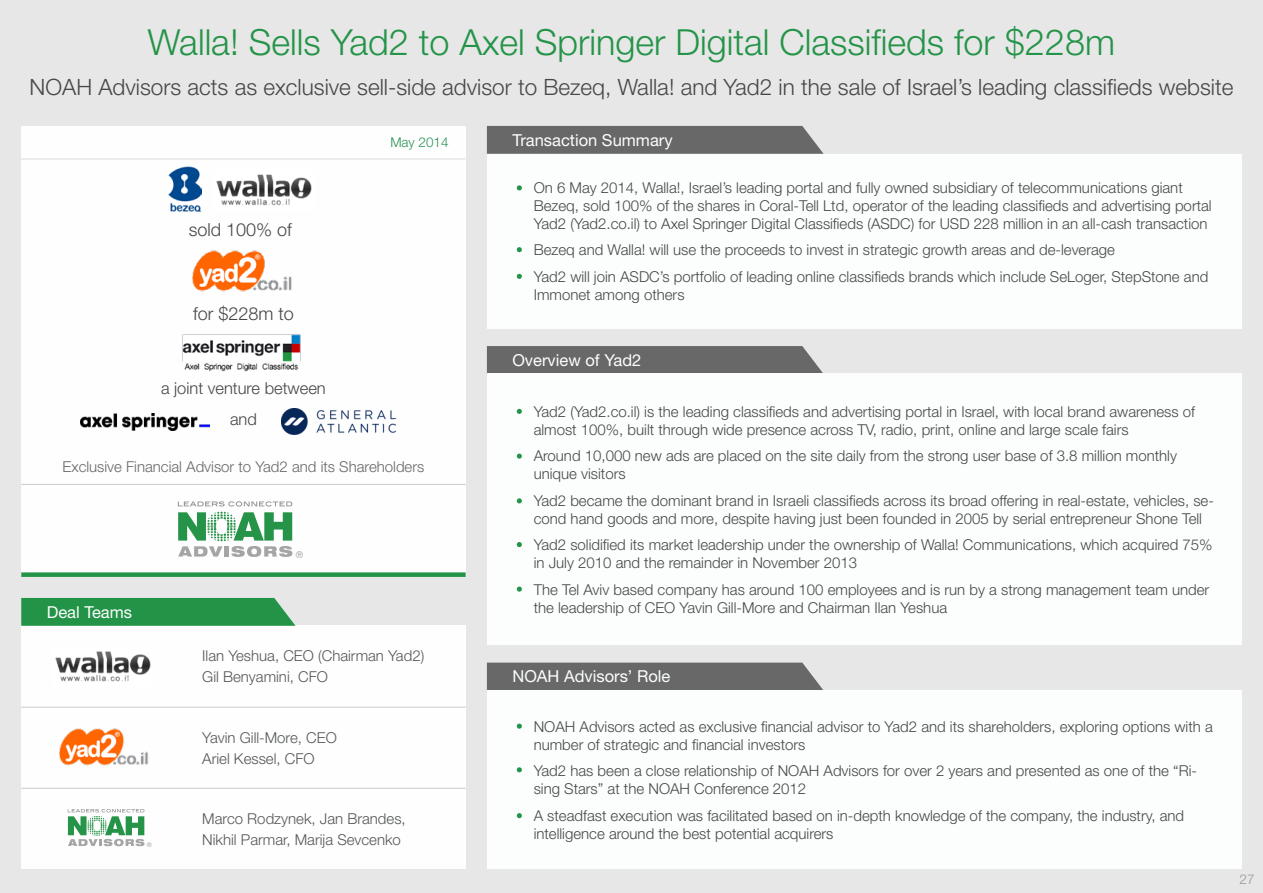
<style>
.page{position:relative;width:1263px;height:893px;background:#e7e7e7}
.page>*{position:absolute;margin:0;border:0;box-sizing:border-box;transform-origin:0 0}
.t1{font:300 36px "Helvetica Neue LT Std";color:#249448}
.t2{font:300 22.5px "Helvetica Neue LT Std";color:#474747}
.t3{font:300 18px "Helvetica Neue LT Std";color:#464646}
.t4{font:16.5px "Helvetica Neue LT Std";color:#fcfefe}
.t5{font:300 16.5px/30.9px "Helvetica Neue LT Std";color:#464646;text-align:center}
.t6{font:300 15px/18px "Helvetica Neue LT Std";color:#474747}
.t7{font:300 15px/21px "Helvetica Neue LT Std";color:#555757}
.t8{font:300 15px "Helvetica Neue LT Std";color:#686868}
.t9{font:300 13.5px "Helvetica Neue LT Std";color:#299555}
.t10{font:300 13.5px "Helvetica Neue LT Std";color:#989898}
.t11{font:9.15px "Helvetica Neue";color:#a5a5a5}
.t12{font:6.15px "Helvetica Neue";color:#a5a5a5}
</style>
<div class="page">
<div style="left:21px;top:126px;width:445px;height:449px;background:#fefefe"></div>
<div style="left:21px;top:626px;width:445px;height:243px;background:#fefefe"></div>
<hr style="left:21px;top:159px;width:445px;height:1px;background:#dcdcdc">
<div style="left:487px;top:126px;width:336px;height:28px;background:#686868"></div>
<svg style="left:487px;top:346px;width:336px;height:28px;background:#717171"></svg>
<div style="left:487px;top:663px;width:336px;height:27px;background:#686868"></div>
<div style="left:487px;top:154px;width:755px;height:174px;background:#fcfefe"></div>
<div style="left:487px;top:374px;width:755px;height:271px;background:#fcfefe"></div>
<div style="left:487px;top:690px;width:755px;height:179px;background:#fcfefe"></div>
<svg style="left:21px;top:598px;width:275px;height:28px;background:#2c974e"></svg>
<hr style="left:21px;top:484px;width:445px;height:1px;background:#cbcbcb">
<hr style="left:21px;top:707px;width:445px;height:1px;background:#cbcbcb">
<hr style="left:21px;top:788px;width:445px;height:1px;background:#cbcbcb">
<svg style="left:517px;top:724px;width:5px;height:5px"></svg>
<svg style="left:517px;top:409px;width:5px;height:5px"></svg>
<svg style="left:517px;top:454px;width:5px;height:5px"></svg>
<svg style="left:517px;top:498px;width:5px;height:5px"></svg>
<svg style="left:517px;top:542px;width:5px;height:5px"></svg>
<svg style="left:517px;top:247px;width:5px;height:5px"></svg>
<svg style="left:517px;top:274px;width:5px;height:5px"></svg>
<svg style="left:517px;top:185px;width:5px;height:5px"></svg>
<svg style="left:517px;top:767px;width:5px;height:5px"></svg>
<svg style="left:517px;top:813px;width:5px;height:5px"></svg>
<svg style="left:517px;top:587px;width:5px;height:5px"></svg>
<div style="left:21px;top:572px;width:445px;height:5px;background:#239347"></div>
<svg style="left:178px;top:501px;width:114px;height:5px"></svg>
<svg style="left:178px;top:512px;width:114px;height:45px"></svg>
<svg style="left:68px;top:809px;width:76px;height:37px"></svg>
<img style="left:216px;top:174px;width:96px;height:32px">
<img style="left:168px;top:167px;width:34px;height:45px">
<img style="left:192px;top:250px;width:100px;height:41px">
<img style="left:182px;top:334px;width:119px;height:38px">
<img style="left:81px;top:413px;width:128px;height:17px">
<img style="left:282px;top:408px;width:114px;height:27px">
<img style="left:55px;top:651px;width:96px;height:31px">
<img style="left:60px;top:729px;width:89px;height:36px">
<h1 class="t1" style="left:148px;top:20px;width:968px">Walla! Sells Yad2 to Axel Springer Digital Classifieds for $228m</h1>
<h2 class="t2" style="left:30px;top:73px;width:1205px">NOAH Advisors acts as exclusive sell-side advisor to Bezeq, Walla! and Yad2 in the sale of Israel’s leading classifieds website</h2>
<p class="t4" style="left:512px;top:130px;width:162px">Transaction Summary</p>
<p class="t9" style="left:390px;top:134px;width:60px">May 2014</p>
<p class="t3" style="left:189px;top:219px;width:105px">sold 100% of</p>
<p class="t3" style="left:193px;top:302px;width:102px">for $228m to</p>
<p class="t5" style="left:161px;top:373px;width:166px">a joint venture between and</p>
<p class="t8" style="left:63px;top:457px;width:363px">Exclusive Financial Advisor to Yad2 and its Shareholders</p>
<p class="t4" style="left:47px;top:602px;width:87px">Deal Teams</p>
<p class="t12" style="left:147px;top:840px;width:7px">®</p>
<p class="t11" style="left:296px;top:548px;width:9px">®</p>
<p class="t7" style="left:202px;top:645px;width:224px">Ilan Yeshua, CEO (Chairman Yad2)<br>Gil Benyamini, CFO</p>
<p class="t7" style="left:202px;top:727px;width:136px">Yavin Gill-More, CEO<br>Ariel Kessel, CFO</p>
<p class="t7" style="left:202px;top:807px;width:205px">Marco Rodzynek, Jan Brandes,<br>Nikhil Parmar, Marija Sevcenko</p>
<p class="t6" style="left:534px;top:178px;width:679px">On 6 May 2014, Walla!, Israel’s leading portal and fully owned subsidiary of telecommunications giant<br>Bezeq, sold 100% of the shares in Coral-Tell Ltd, operator of the leading classifieds and advertising portal<br>Yad2 (Yad2.co.il) to Axel Springer Digital Classifieds (ASDC) for USD 228 million in an all-cash transaction</p>
<p class="t6" style="left:534px;top:236px;width:676px;line-height:26.5px">Bezeq and Walla! will use the proceeds to invest in strategic growth areas and de-leverage<br>Yad2 will join ASDC’s portfolio of leading online classifieds brands which include SeLoger, StepStone and</p>
<p class="t6" style="left:534px;top:285px;width:152px">Immonet among others</p>
<p class="t4" style="left:512px;top:350px;width:130px">Overview of Yad2</p>
<p class="t6" style="left:534px;top:402px;width:663px">Yad2 (Yad2.co.il) is the leading classifieds and advertising portal in Israel, with local brand awareness of almost 100%, built through wide presence across TV, radio, print, online and large scale fairs</p>
<p class="t6" style="left:534px;top:447px;width:645px">Around 10,000 new ads are placed on the site daily from the strong user base of 3.8 million monthly unique visitors</p>
<p class="t6" style="left:534px;top:491px;width:682px">Yad2 became the dominant brand in Israeli classifieds across its broad offering in real-estate, vehicles, se&shy;cond hand goods and more, despite having just been founded in 2005 by serial entrepreneur Shone Tell</p>
<p class="t6" style="left:534px;top:536px;width:680px">Yad2 solidified its market leadership under the ownership of Walla! Communications, which acquired 75% in July 2010 and the remainder in November 2013</p>
<p class="t6" style="left:534px;top:580px;width:677px">The Tel Aviv based company has around 100 employees and is run by a strong management team under the leadership of CEO Yavin Gill-More and Chairman Ilan Yeshua</p>
<p class="t4" style="left:512px;top:667px;width:159px">NOAH Advisors’ Role</p>
<p class="t6" style="left:534px;top:717px;width:681px">NOAH Advisors acted as exclusive financial advisor to Yad2 and its shareholders, exploring options with a number of strategic and financial investors</p>
<p class="t6" style="left:534px;top:761px;width:665px">Yad2 has been a close relationship of NOAH Advisors for over 2 years and presented as one of the “Ri&shy;sing Stars” at the NOAH Conference 2012</p>
<p class="t6" style="left:534px;top:806px;width:652px">A steadfast execution was facilitated based on in-depth knowledge of the company, the industry, and intelligence around the best potential acquirers</p>
<p class="t10" style="left:1239px;top:871px;width:17px">27</p>
</div>
